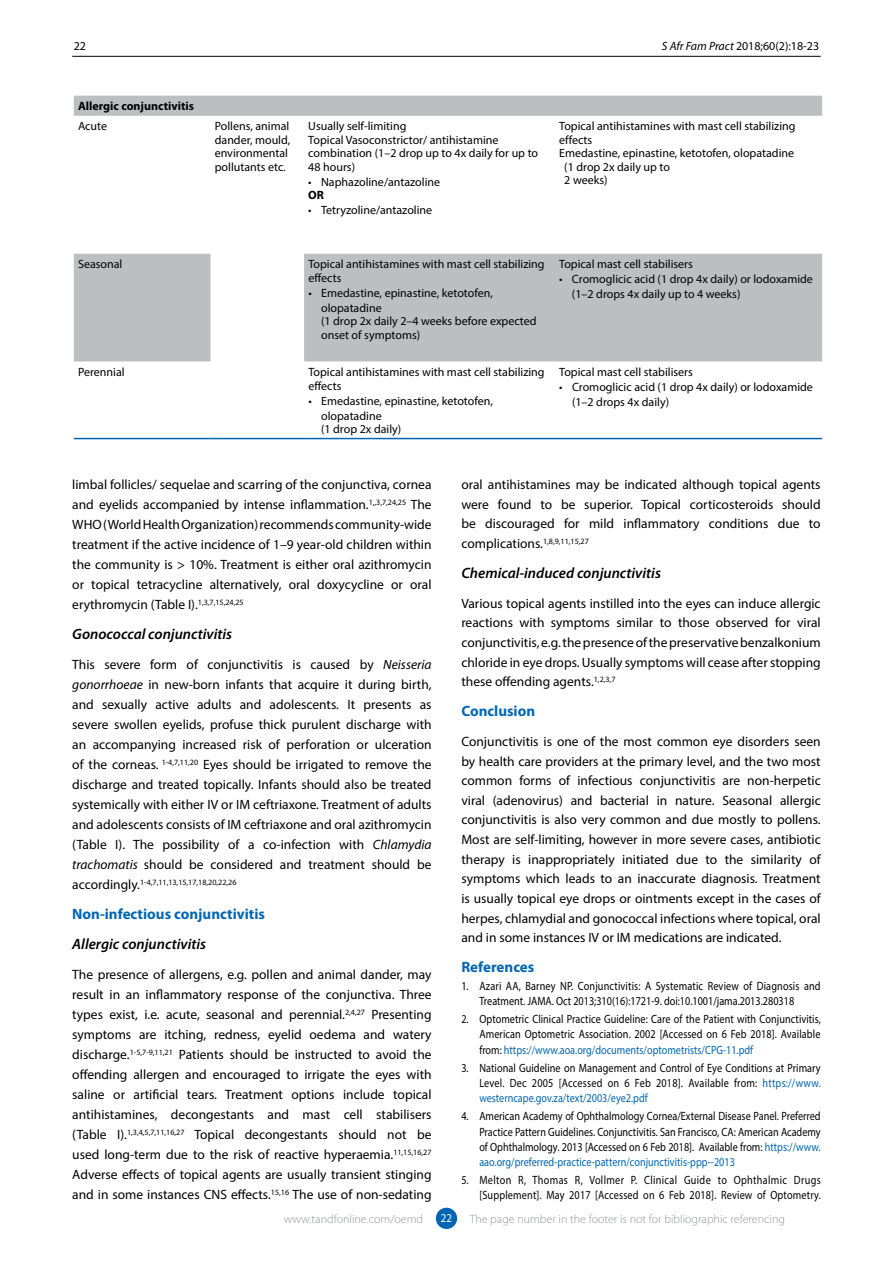
<style>
.page{position:relative;width:893px;height:1263px;background:#fff}
.page>*{position:absolute;margin:0;border:0;box-sizing:border-box;transform-origin:0 0}
.t1{font:italic 600 15px "Myriad Pro";color:#000}
.t2{font:700 15px "Myriad Pro";color:#0066b3}
.t3{font:13.5px/20px "Myriad Pro";color:#000;text-align:justify}
.t4{font:12px/13.5px "Myriad Pro";color:#000}
.t5{font:12px/15.1px "Myriad Pro";color:#000;text-align:justify;scale:.85 1}
.t6{font:12px/15.1px "Myriad Pro";letter-spacing:.025em;color:#000;text-align:right;scale:.85 1}
.t7{font:300 12px "Myriad Pro";color:#939598}
.t8{font:700 12px "Myriad Pro";color:#000}
.t9{font:12px "Myriad Pro";color:#fff;scale:.9 1}
.t10{font:8.1px "Myriad Pro";color:#000}
.s1{font-style:italic}
.s2{font-size:13.5px}
.s3{color:#0066b3}
</style>
<div class="page">
<hr style="left:72px;top:56px;width:749px;height:1px;background:#000">
<div style="left:436px;top:1208px;width:21px;height:21px;background:#0066b3;border-radius:50%"></div>
<svg style="left:74px;top:96px;width:748px;height:265px"></svg>
<hr style="left:211px;top:438px;width:93px;height:1px;background:#0066b3">
<hr style="left:74px;top:438px;width:137px;height:1px;background:#0066b3">
<hr style="left:304px;top:438px;width:251px;height:1px;background:#0066b3">
<hr style="left:555px;top:438px;width:267px;height:1px;background:#0066b3">
<p class="t4" style="left:74px;top:39px;width:14px">22</p>
<p class="t4" style="left:662px;top:39px;width:159px"><span class="s1">S Afr Fam Pract</span> 2018;60(2):18-23</p>
<p class="t8" style="left:78px;top:98px;width:117px">Allergic conjunctivitis</p>
<p class="t4" style="left:78px;top:119px;width:31px">Acute</p>
<p class="t4" style="left:215px;top:119px;width:77px">Pollens, animal dander, mould, environmental pollutants etc.</p>
<p class="t4" style="left:308px;top:119px;width:231px">Usually self-limiting<br>Topical Vasoconstrictor/ antihistamine combination (1–2 drop up to 4x daily for up to<br>48 hours)</p>
<p class="t4" style="left:308px;top:175px;width:133px">• Naphazoline/antazoline</p>
<p class="t8" style="left:308px;top:187px;width:17px">OR</p>
<p class="t4" style="left:308px;top:203px;width:125px">• Tetryzoline/antazoline</p>
<p class="t4" style="left:559px;top:119px;width:238px">Topical antihistamines with mast cell stabilizing</p>
<p class="t4" style="left:559px;top:133px;width:35px">effects</p>
<p class="t4" style="left:559px;top:146px;width:236px">Emedastine, epinastine, ketotofen, olopatadine</p>
<p class="t4" style="left:564px;top:160px;width:107px">(1 drop 2x daily up to</p>
<p class="t4" style="left:564px;top:173px;width:45px">2 weeks)</p>
<p class="t4" style="left:78px;top:257px;width:46px">Seasonal</p>
<p class="t4" style="left:308px;top:257px;width:238px">Topical antihistamines with mast cell stabilizing effects</p>
<p class="t4" style="left:321px;top:285px;width:173px;line-height:15px;text-indent:-13px">• Emedastine, epinastine, ketotofen, olopatadine</p>
<p class="t4" style="left:321px;top:314px;width:217px">(1 drop 2x daily 2–4 weeks before expected onset of symptoms)</p>
<p class="t4" style="left:78px;top:365px;width:48px">Perennial</p>
<p class="t4" style="left:308px;top:365px;width:238px">Topical antihistamines with mast cell stabilizing effects</p>
<p class="t4" style="left:321px;top:393px;width:173px;line-height:15px;text-indent:-13px">• Emedastine, epinastine, ketotofen, olopatadine</p>
<p class="t4" style="left:321px;top:422px;width:82px">(1 drop 2x daily)</p>
<p class="t4" style="left:559px;top:257px;width:135px">Topical mast cell stabilisers</p>
<p class="t4" style="left:572px;top:272px;width:242px;line-height:15px;text-indent:-13px">• Cromoglicic acid (1 drop 4x daily) or lodoxamide (1–2 drops 4x daily up to 4 weeks)</p>
<p class="t4" style="left:559px;top:365px;width:135px">Topical mast cell stabilisers</p>
<p class="t4" style="left:572px;top:379px;width:242px;line-height:15px;text-indent:-13px">• Cromoglicic acid (1 drop 4x daily) or lodoxamide (1–2 drops 4x daily)</p>
<p class="t3" style="left:72px;top:474px;width:361px">limbal follicles/ sequelae and scarring of the conjunctiva, cornea and eyelids accompanied by intense inflammation.<sup>1,,3,7,24,25</sup> The WHO (World Health Organization) recommends community-wide treatment if the active incidence of 1–9 year-old children within the community is &gt; 10%. Treatment is either oral azithromycin or topical tetracycline alternatively, oral doxycycline or oral erythromycin (Table I).<sup>1,3,7,15,24,25</sup></p>
<p class="t1" style="left:72px;top:624px;width:161px">Gonococcal conjunctivitis</p>
<p class="t3" style="left:72px;top:655px;width:361px">This severe form of conjunctivitis is caused by <span class="s1">Neisseria gonorrhoeae</span> in new-born infants that acquire it during birth, and sexually active adults and adolescents. It presents as severe swollen eyelids, profuse thick purulent discharge with an accompanying increased risk of perforation or ulceration of the corneas. <sup>1-4,7,11,20</sup> Eyes should be irrigated to remove the discharge and treated topically. Infants should also be treated systemically with either IV or IM ceftriaxone. Treatment of adults and adolescents consists of IM ceftriaxone and oral azithromycin (Table I). The possibility of a co-infection with <span class="s1">Chlamydia trachomatis</span> should be considered and treatment should be</p>
<p class="t10" style="left:72px;top:877px;width:166px"><span class="s2">accordingly.</span>1-4,7,11,13,15,17,18,20,22,26</p>
<p class="t2" style="left:72px;top:904px;width:194px">Non-infectious conjunctivitis</p>
<p class="t1" style="left:72px;top:934px;width:135px">Allergic conjunctivitis</p>
<p class="t3" style="left:72px;top:965px;width:361px">The presence of allergens, e.g. pollen and animal dander, may result in an inflammatory response of the conjunctiva. Three types exist, i.e. acute, seasonal and perennial.<sup>2,4,27</sup> Presenting symptoms are itching, redness, eyelid oedema and watery discharge.<sup>1-5,7-9,11,21</sup> Patients should be instructed to avoid the offending allergen and encouraged to irrigate the eyes with saline or artificial tears. Treatment options include topical antihistamines, decongestants and mast cell stabilisers (Table I).<sup>1,3,4,5,7,11,16,27</sup> Topical decongestants should not be used long-term due to the risk of reactive hyperaemia.<sup>11,15,16,27<br></sup>Adverse effects of topical agents are usually transient stinging and in some instances CNS effects.<sup>15,16</sup> The use of non-sedating</p>
<p class="t3" style="left:461px;top:475px;width:361px">oral antihistamines may be indicated although topical agents were found to be superior. Topical corticosteroids should be discouraged for mild inflammatory conditions due to complications.<sup>1,8,9,11,15,27</sup></p>
<p class="t1" style="left:461px;top:563px;width:201px">Chemical-induced conjunctivitis</p>
<p class="t3" style="left:461px;top:593px;width:361px">Various topical agents instilled into the eyes can induce allergic reactions with symptoms similar to those observed for viral conjunctivitis, e.g. the presence of the preservative benzalkonium chloride in eye drops. Usually symptoms will cease after stopping these offending agents.<sup>1,2,3,7</sup></p>
<p class="t2" style="left:461px;top:701px;width:75px">Conclusion</p>
<p class="t3" style="left:461px;top:731px;width:361px">Conjunctivitis is one of the most common eye disorders seen by health care providers at the primary level, and the two most common forms of infectious conjunctivitis are non-herpetic viral (adenovirus) and bacterial in nature. Seasonal allergic conjunctivitis is also very common and due mostly to pollens.<br>Most are self-limiting, however in more severe cases, antibiotic therapy is inappropriately initiated due to the similarity of symptoms which leads to an inaccurate diagnosis. Treatment is usually topical eye drops or ointments except in the cases of herpes, chlamydial and gonococcal infections where topical, oral and in some instances IV or IM medications are indicated.</p>
<p class="t2" style="left:461px;top:957px;width:75px">References</p>
<p class="t5" style="left:479px;top:978px;width:403px;text-indent:-18px">1. Azari AA, Barney NP. Conjunctivitis: A Systematic Review of Diagnosis and<br>Treatment. JAMA. Oct 2013;310(16):1721-9. doi:10.1001/jama.2013.280318</p>
<p class="t5" style="left:479px;top:1011px;width:403px;text-indent:-18px">2. Optometric Clinical Practice Guideline: Care of the Patient with Conjunctivitis, American Optometric Association. 2002 [Accessed on 6 Feb 2018]. Available from: <span class="s3">https://www.aoa.org/documents/optometrists/CPG-11.pdf</span></p>
<p class="t5" style="left:479px;top:1060px;width:403px;text-indent:-18px">3. National Guideline on Management and Control of Eye Conditions at Primary Level. Dec 2005 [Accessed on 6 Feb 2018]. Available from: <span class="s3">https://www. westerncape.gov.za/text/2003/eye2.pdf</span></p>
<p class="t5" style="left:479px;top:1108px;width:403px;text-indent:-18px">4. American Academy of Ophthalmology Cornea/External Disease Panel. Preferred Practice Pattern Guidelines. Conjunctivitis. San Francisco, CA: American Academy of Ophthalmology. 2013 [Accessed on 6 Feb 2018]. Available from: <span class="s3">https://www. aao.org/preferred-practice-pattern/conjunctivitis-ppp--2013</span></p>
<p class="t6" style="left:461px;top:1172px;width:424px">5. Melton R, Thomas R, Vollmer P. Clinical Guide to Ophthalmic Drugs [Supplement]. May 2017 [Accessed on 6 Feb 2018]. Review of Optometry.</p>
<p class="t7" style="left:284px;top:1212px;width:141px">www.tandfonline.com/oemd</p>
<p class="t9" style="left:441px;top:1211px;width:14px">22</p>
<p class="t7" style="left:470px;top:1212px;width:317px">The page number in the footer is not for bibliographic referencing</p>
</div>
